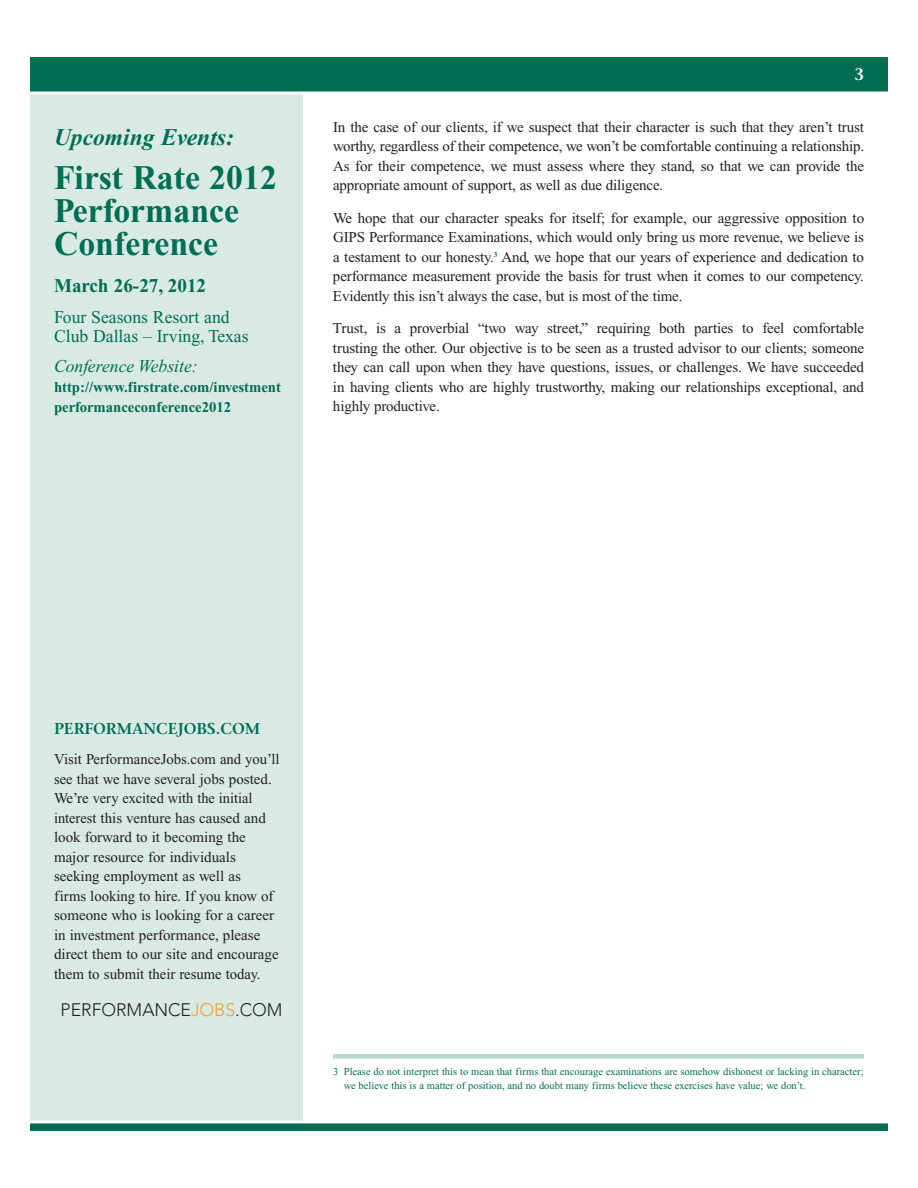
<style>
.page{position:relative;width:918px;height:1188px;background:#fff}
.page>*{position:absolute;margin:0;border:0;box-sizing:border-box;transform-origin:0 0}
.t1{font:700 34.5px/33px "Times New Roman";color:#006e51}
.t2{font:italic 700 24px "Times New Roman";color:#006e51}
.t3{font:700 19.5px "Times New Roman";color:#006e51}
.t4{font:18px/19.5px "Times New Roman";color:#006e51}
.t5{font:300 18px "Avenir";color:#231f20}
.t6{font:italic 18px "Times New Roman";color:#006e51}
.t7{font:600 16.5px "Stone Serif";color:#fff}
.t8{font:600 15.75px "Stone Serif";color:#006e51}
.t9{font:15px/19.5px "Times New Roman";color:#231f20;text-align:justify}
.t10{font:700 15px/19.5px "Times New Roman";color:#006e51}
.t11{font:10.5px/13.5px "Times New Roman";color:#006e51}
.s1{color:#f89d31}
</style>
<div class="page">
<div style="left:28px;top:86px;width:276px;height:1047px;background:#d9eae5"></div>
<div style="left:27px;top:84px;width:279px;height:1050px;border:3px solid #fff"></div>
<div style="left:333px;top:1054px;width:531px;height:5px;background:#bad6ce"></div>
<div style="left:28px;top:56px;width:862px;height:37px;background:#006e51"></div>
<div style="left:27px;top:54px;width:864px;height:40px;border:3px solid #fff"></div>
<div style="left:28px;top:1122px;width:862px;height:10px;background:#006e51"></div>
<div style="left:27px;top:1120px;width:864px;height:14px;border:3px solid #fff"></div>
<h2 class="t2" style="left:54px;top:129px;width:181px">Upcoming Events:</h2>
<h1 class="t1" style="left:54px;top:164px;width:224px">First Rate 2012<br>Performance<br>Conference</h1>
<h3 class="t3" style="left:54px;top:279px;width:154px">March 26-27, 2012</h3>
<p class="t4" style="left:54px;top:309px;width:196px">Four Seasons Resort and<br>Club Dallas – Irving, Texas</p>
<p class="t6" style="left:54px;top:360px;width:145px">Conference Website:</p>
<p class="t10" style="left:54px;top:379px;width:229px">http://www.firstrate.com/investment performanceconference2012</p>
<p class="t7" style="left:854px;top:68px;width:11px">3</p>
<p class="t9" style="left:333px;top:119px;width:533px">In the case of our clients, if we suspect that their character is such that they aren’t trust worthy, regardless of their competence, we won’t be comfortable continuing a relationship.<br>As for their competence, we must assess where they stand, so that we can provide the appropriate amount of support, as well as due diligence.</p>
<p class="t9" style="left:333px;top:210px;width:533px">We hope that our character speaks for itself; for example, our aggressive opposition to GIPS Performance Examinations, which would only bring us more revenue, we believe is a testament to our honesty.<sup>3</sup> And, we hope that our years of experience and dedication to performance measurement provide the basis for trust when it comes to our competency.<br>Evidently this isn’t always the case, but is most of the time.</p>
<p class="t9" style="left:333px;top:320px;width:533px">Trust, is a proverbial “two way street,” requiring both parties to feel comfortable trusting the other. Our objective is to be seen as a trusted advisor to our clients; someone they can call upon when they have questions, issues, or challenges. We have succeeded in having clients who are highly trustworthy, making our relationships exceptional, and highly productive.</p>
<p class="t8" style="left:54px;top:722px;width:208px">PERFORMANCEJOBS.COM</p>
<p class="t9" style="left:54px;top:751px;width:227px;text-align:left">Visit PerformanceJobs.com and you’ll see that we have several jobs posted.<br>We’re very excited with the initial interest this venture has caused and look forward to it becoming the major resource for individuals seeking employment as well as<br>firms looking to hire. If you know of someone who is looking for a career in investment performance, please direct them to our site and encourage them to submit their resume today.</p>
<p class="t5" style="left:61px;top:1003px;width:223px">PERFORMANCE<span class="s1">JOBS</span>.COM</p>
<p class="t11" style="left:344px;top:1066px;width:521px;text-indent:-11px">3 Please do not interpret this to mean that firms that encourage examinations are somehow dishonest or lacking in character; we believe this is a matter of position, and no doubt many firms believe these exercises have value; we don’t.</p>
</div>
